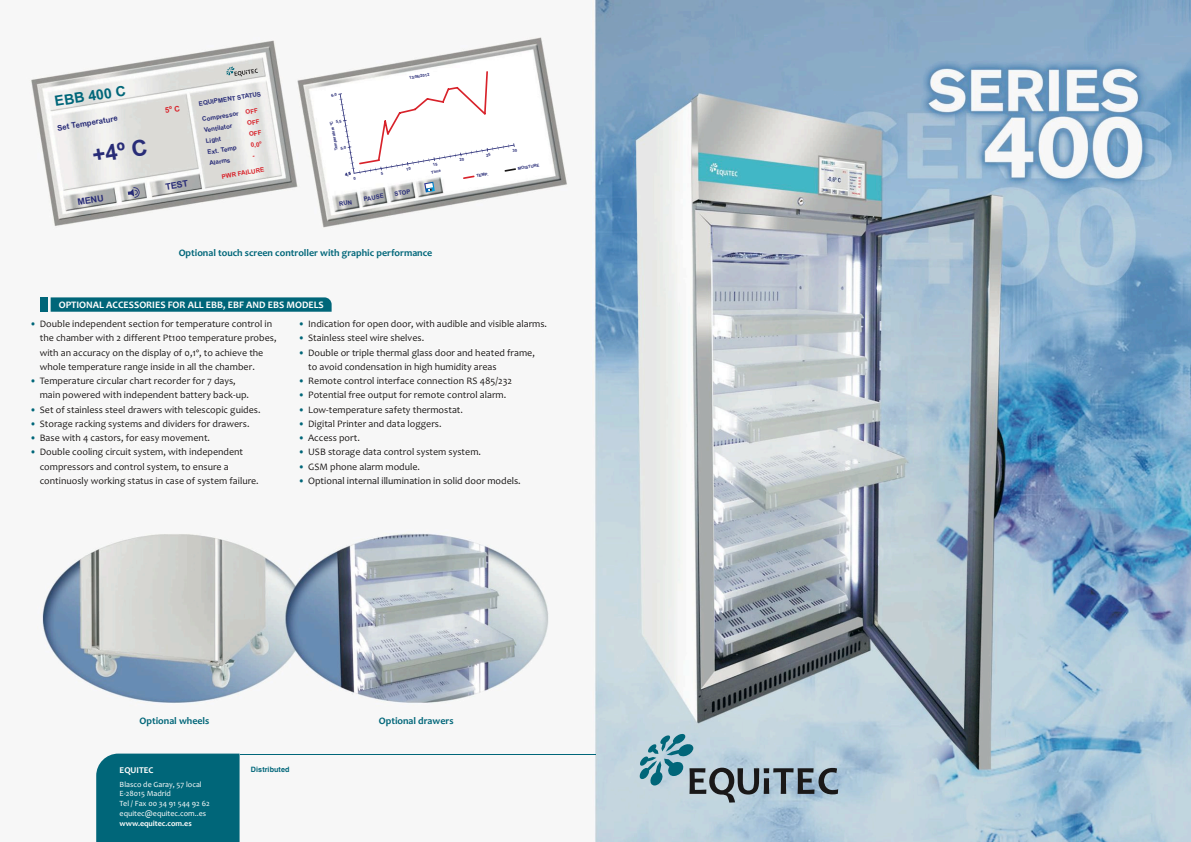
<style>
.page{position:relative;width:1191px;height:842px;background:#fff}
.page>*{position:absolute;margin:0;border:0;box-sizing:border-box;transform-origin:0 0}
.t1{font:700 22.2px "Arial";color:#282c77}
.t2{font:700 14.2px "Arial";color:#006679}
.t3{font:10px/14.3px "Candara";color:#1a1818}
.t4{font:700 10px "Candara";color:#006679}
.t5{font:700 10px "Candara";color:#fffefd}
.t6{font:700 9px "Candara";color:#fffefd}
.t7{font:700 8.9px "Arial";color:#282c77}
.t8{font:8px/9.8px "Candara";color:#fffefd}
.t9{font:700 8px "Candara";color:#fffefd}
.t10{font:700 7.8px "Arial";color:#282c77}
.t11{font:700 7.4px "Helvetica";color:#006679}
.t12{font:700 6.2px/11.2px "Arial";color:#282c77}
.t13{font:700 6.2px/11.1px "Arial";color:#d8222a;text-align:justify}
.t14{font:700 6px "Arial";color:#282c77}
.t15{font:700 4.1px "Arial";color:#282c77}
.s1{color:#006679}
</style>
<div class="page">
<img style="left:29px;top:1px;width:1161px;height:841px">
<svg style="left:639px;top:734px;width:199px;height:69px;background:#9ab2bd"></svg>
<svg style="left:226px;top:67px;width:32px;height:9px"></svg>
<svg style="left:51px;top:297px;width:280px;height:15px;background:#0b6c7f"></svg>
<div style="left:40px;top:297px;width:7px;height:15px;background:#006679"></div>
<hr style="left:239px;top:754px;width:356px;height:1px;background:#006679">
<svg style="left:128px;top:187px;width:12px;height:11px"></svg>
<div style="left:96px;top:754px;width:143px;height:88px;background:#006679"></div>
<svg style="left:106px;top:117px;width:8px;height:6px"></svg>
<svg style="left:165px;top:105px;width:15px;height:8px"></svg>
<svg style="left:208px;top:99px;width:4px;height:5px"></svg>
<svg style="left:227px;top:96px;width:5px;height:5px"></svg>
<svg style="left:216px;top:115px;width:7px;height:5px"></svg>
<svg style="left:220px;top:147px;width:5px;height:5px"></svg>
<svg style="left:339px;top:200px;width:13px;height:6px"></svg>
<svg style="left:330px;top:71px;width:187px;height:122px"></svg>
<h2 class="t2" style="left:54px;top:96px;width:73px;rotate:-9deg">EBB 400 C</h2>
<p class="t10" style="left:57px;top:125px;width:63px;rotate:-9deg">Set Temperat e</p>
<p class="t12" style="left:198px;top:99px;width:64px;rotate:-9deg">EQ IPME T STATUS</p>
<p class="t13" style="left:245px;top:107px;width:14px;rotate:-9deg">OFF OFF OFF 0,0º</p>
<p class="t12" style="left:201px;top:114px;width:38px;rotate:-9deg">Com essor<br>Vent l or</p>
<p class="t15" style="left:335px;top:151px;width:32px;rotate:-100deg">Temperat re C</p>
<p class="t12" style="left:203px;top:125px;width:24px;text-indent:13px;rotate:-9deg">i at<br>Light</p>
<p class="t12" style="left:207px;top:147px;width:31px;rotate:-9deg">Ext. emp<br>Alarms</p>
<h1 class="t1" style="left:91px;top:147px;width:57px;rotate:-9deg">+4º C</h1>
<p class="t7" style="left:77px;top:198px;width:28px;rotate:-9deg">MENU</p>
<p class="t14" style="left:363px;top:197px;width:22px;rotate:-9deg">PAUSE</p>
<p class="t13" style="left:221px;top:172px;width:45px;rotate:-9deg">PWR FAILURE</p>
<p class="t7" style="left:165px;top:184px;width:24px;rotate:-9deg">TEST</p>
<p class="t15" style="left:409px;top:77px;width:22px;rotate:-10deg">13/06/2 12</p>
<p class="t14" style="left:394px;top:192px;width:18px;rotate:-9deg">STOP</p>
<p class="t15" style="left:431px;top:171px;width:11px;rotate:-10deg">Time</p>
<p class="t4" style="left:179px;top:249px;width:255px">Optional touch screen controller with graphic performance</p>
<p class="t5" style="left:59px;top:301px;width:267px">OPTIONAL ACCESSORIES FOR ALL EBB, EBF AND EBS MODELS</p>
<p class="t15" style="left:476px;top:174px;width:13px;rotate:-10deg">TEMP.</p>
<p class="t15" style="left:518px;top:167px;width:23px;rotate:-10deg">MOISTURE</p>
<p class="t3" style="left:40px;top:318px;width:238px;text-indent:-10px"><span class="s1">•</span> Double independent section for temperature control in the chamber with 2 different Pt100 temperature probes, with an accuracy on the display of 0,1º, to achieve the whole temperature range inside in all the chamber.</p>
<p class="t3" style="left:40px;top:375px;width:211px;text-indent:-10px"><span class="s1">•</span> Temperature circular chart recorder for 7 days, main powered with independent battery back-up.</p>
<p class="t3" style="left:30px;top:404px;width:232px"><span class="s1">•</span> Set of stainless steel drawers with telescopic guides.</p>
<p class="t3" style="left:30px;top:418px;width:221px"><span class="s1">•</span> Storage racking systems and dividers for drawers.</p>
<p class="t3" style="left:30px;top:432px;width:182px"><span class="s1">•</span> Base with 4 castors, for easy movement.</p>
<p class="t3" style="left:40px;top:446px;width:220px;text-indent:-10px"><span class="s1">•</span> Double cooling circuit system, with independent compressors and control system, to ensure a continuosly working status in case of system failure.</p>
<p class="t3" style="left:298px;top:318px;width:250px"><span class="s1">•</span> Indication for open door, with audible and visible alarms.</p>
<p class="t3" style="left:298px;top:332px;width:128px"><span class="s1">•</span> Stainless steel wire shelves.</p>
<p class="t3" style="left:308px;top:346px;width:228px;text-indent:-10px"><span class="s1">•</span> Double or triple thermal glass door and heated frame, to avoid condensation in high humidity areas</p>
<p class="t3" style="left:298px;top:375px;width:216px"><span class="s1">•</span> Remote control interface connection RS 485/232</p>
<p class="t3" style="left:298px;top:389px;width:210px"><span class="s1">•</span> Potential free output for remote control alarm.</p>
<p class="t3" style="left:298px;top:404px;width:166px"><span class="s1">•</span> Low-temperature safety thermostat.</p>
<p class="t3" style="left:298px;top:418px;width:145px"><span class="s1">•</span> Digital Printer and data loggers.</p>
<p class="t3" style="left:298px;top:432px;width:63px"><span class="s1">•</span> Access port.</p>
<p class="t3" style="left:298px;top:446px;width:184px"><span class="s1">•</span> USB storage data control system system.</p>
<p class="t3" style="left:298px;top:461px;width:123px"><span class="s1">•</span> GSM phone alarm module.</p>
<p class="t3" style="left:298px;top:475px;width:224px"><span class="s1">•</span> Optional internal illumination in solid door models.</p>
<p class="t4" style="left:140px;top:717px;width:71px">Optional wheels</p>
<p class="t4" style="left:379px;top:717px;width:76px">Optional drawers</p>
<p class="t6" style="left:120px;top:767px;width:35px">EQUITEC</p>
<p class="t11" style="left:251px;top:765px;width:40px">Distributed</p>
<p class="t8" style="left:120px;top:780px;width:92px">Blasco de Garay, 57 local<br>E-28015 Madrid<br>Tel / Fax 00 34 91 544 92 62 equitec@equitec.com..es</p>
<p class="t9" style="left:120px;top:820px;width:74px">www.equitec.com.es</p>
</div>
